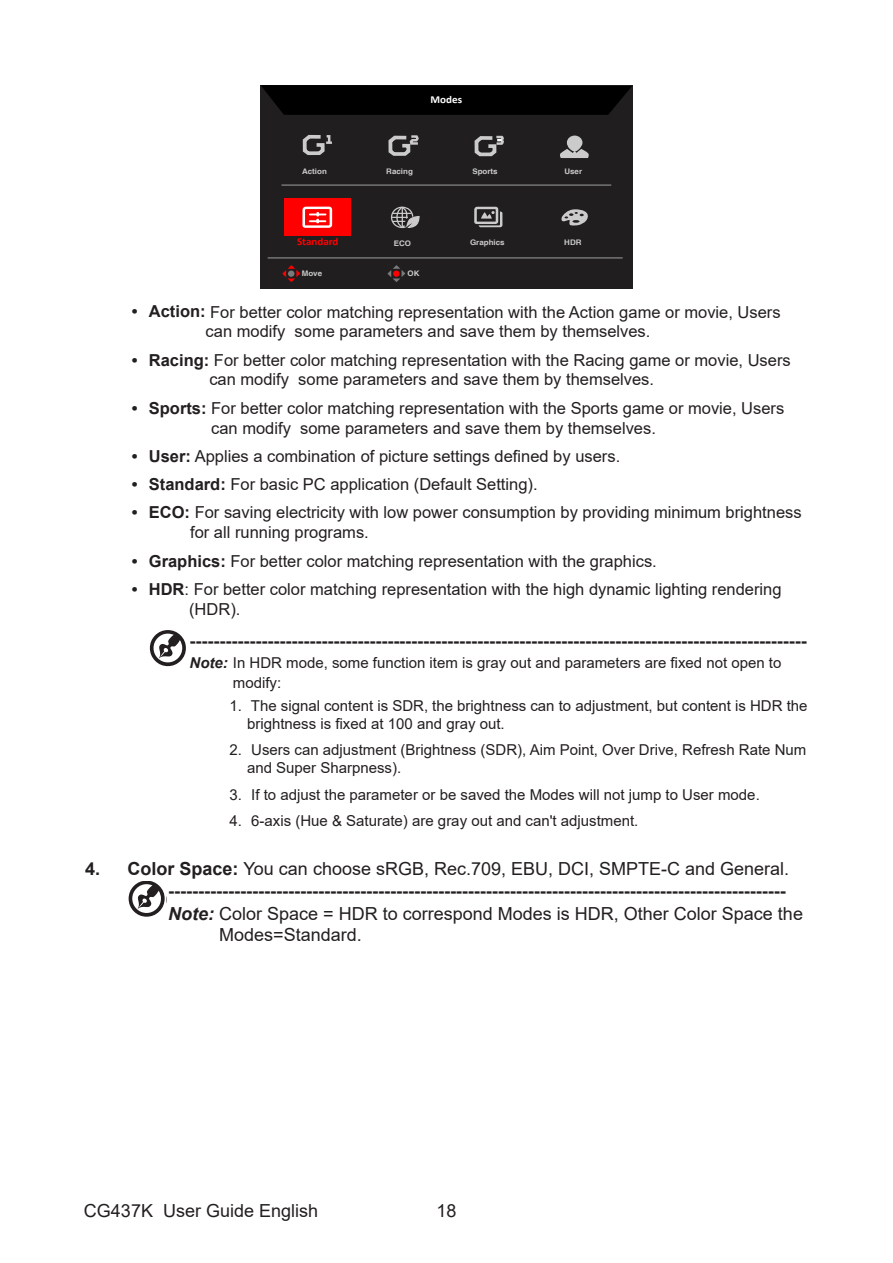
<style>
.page{position:relative;width:893px;height:1263px;background:#fff}
.page>*{position:absolute;margin:0;border:0;box-sizing:border-box;transform-origin:0 0}
.Note{font:700 18px "Arial";color:#231f20}
.t1{font:18px "Arial";color:#231f20}
.t2{font:16.5px/19.8px "Arial";color:#231f20}
.bullet-2-2{font:15px/18px "Arial";color:#231f20}
.Note-2{font:15px/20.1px "Arial";color:#231f20}
.t3{font:700 10.65px "Calibri";color:#f00;scale:1.04 1}
.t4{font:700 10.65px "Calibri";color:#fff;scale:1.04 1}
.t5{font:7.65px "JQ Zong Yi FT";color:#cbcbcb;scale:1.04 1}
.s1{font-weight:700}
.s2{font-weight:700;font-style:italic}
</style>
<div class="page">
<div style="left:261px;top:85px;width:372px;height:204px;background:#201e1f"></div>
<svg style="left:261px;top:85px;width:371px;height:30px;background:#020202"></svg>
<div style="left:284px;top:198px;width:66px;height:38px;background:#f00"></div>
<svg style="left:302px;top:134px;width:30px;height:21px"></svg>
<svg style="left:388px;top:135px;width:31px;height:21px"></svg>
<svg style="left:474px;top:135px;width:30px;height:22px"></svg>
<svg style="left:560px;top:135px;width:29px;height:23px"></svg>
<svg style="left:302px;top:206px;width:31px;height:22px"></svg>
<svg style="left:391px;top:206px;width:29px;height:23px"></svg>
<svg style="left:474px;top:206px;width:28px;height:21px"></svg>
<hr style="left:268px;top:257px;width:355px;height:2px;background:#898989">
<hr style="left:281px;top:184px;width:330px;height:2px;background:#898989">
<svg style="left:282px;top:265px;width:18px;height:17px"></svg>
<svg style="left:387px;top:265px;width:18px;height:17px"></svg>
<svg style="left:561px;top:209px;width:27px;height:17px"></svg>
<svg style="left:150px;top:631px;width:36px;height:36px"></svg>
<svg style="left:129px;top:881px;width:36px;height:36px"></svg>
<p class="t4" style="left:431px;top:93px;width:32px">Modes</p>
<p class="t5" style="left:302px;top:167px;width:25px">Action</p>
<p class="t5" style="left:386px;top:167px;width:27px">Racing</p>
<p class="t5" style="left:472px;top:167px;width:26px">Sports</p>
<p class="t5" style="left:564px;top:167px;width:19px">User</p>
<p class="t3" style="left:297px;top:235px;width:41px">Standard</p>
<p class="t5" style="left:394px;top:239px;width:18px">ECO</p>
<p class="t5" style="left:470px;top:238px;width:35px">Graphics</p>
<p class="t5" style="left:564px;top:239px;width:18px">HDR</p>
<p class="t5" style="left:302px;top:270px;width:21px">Move</p>
<p class="t5" style="left:407px;top:270px;width:13px">OK</p>
<p class="t2" style="left:206px;top:302px;width:576px;text-indent:-74px"><span class="s1">• Action:</span> For better color matching representation with the Action game or movie, Users can modify some parameters and save them by themselves.</p>
<p class="t2" style="left:209px;top:350px;width:583px;text-indent:-78px"><span class="s1">• Racing:</span> For better color matching representation with the Racing game or movie, Users can modify some parameters and save them by themselves.</p>
<p class="t2" style="left:211px;top:398px;width:575px;text-indent:-79px"><span class="s1">• Sports:</span> For better color matching representation with the Sports game or movie, Users can modify some parameters and save them by themselves.</p>
<p class="t2" style="left:132px;top:446px;width:490px"><span class="s1">• User:</span> Applies a combination of picture settings defined by users.</p>
<p class="t2" style="left:132px;top:474px;width:407px"><span class="s1">• Standard:</span> For basic PC application (Default Setting).</p>
<p class="t2" style="left:190px;top:503px;width:613px;text-indent:-58px"><span class="s1">• ECO:</span> For saving electricity with low power consumption by providing minimum brightness for all running programs.</p>
<p class="t2" style="left:132px;top:551px;width:527px"><span class="s1">• Graphics:</span> For better color matching representation with the graphics.</p>
<p class="t2" style="left:189px;top:579px;width:594px;line-height:20.5px;text-indent:-57px"><span class="s1">• HDR</span>: For better color matching representation with the high dynamic lighting rendering (HDR).</p>
<p class="Note" style="left:190px;top:628px;width:619px">‑------------------------------------------------------------------------------------------------------</p>
<p class="Note-2" style="left:233px;top:653px;width:550px;text-indent:-43px"><span class="s2">Note:</span> In HDR mode, some function item is gray out and parameters are fixed not open to modify:</p>
<p class="bullet-2-2" style="left:247px;top:696px;width:562px;text-indent:-17px">1. The signal content is SDR, the brightness can to adjustment, but content is HDR the brightness is fixed at 100 and gray out.</p>
<p class="bullet-2-2" style="left:247px;top:741px;width:561px;text-indent:-17px">2. Users can adjustment (Brightness (SDR), Aim Point, Over Drive, Refresh Rate Num and Super Sharpness).</p>
<p class="bullet-2-2" style="left:230px;top:785px;width:532px">3. If to adjust the parameter or be saved the Modes will not jump to User mode.</p>
<p class="bullet-2-2" style="left:230px;top:812px;width:410px">4. 6-axis (Hue &amp; Saturate) are gray out and can't adjustment.</p>
<p class="t1" style="left:85px;top:856px;width:706px"><span class="s1">4. Color Space:</span> You can choose sRGB, Rec.709, EBU, DCI, SMPTE-C and General.</p>
<p class="Note" style="left:168px;top:878px;width:619px">‑------------------------------------------------------------------------------------------------------</p>
<p class="t1" style="left:168px;top:901px;width:636px"><span class="s2">Note:</span> Color Space = HDR to correspond Modes is HDR, Other Color Space the</p>
<p class="t1" style="left:219px;top:923px;width:144px">Modes=Standard.</p>
<p class="t1" style="left:84px;top:1198px;width:236px">CG437K User Guide English</p>
<p class="t1" style="left:436px;top:1198px;width:22px">18</p>
</div>
